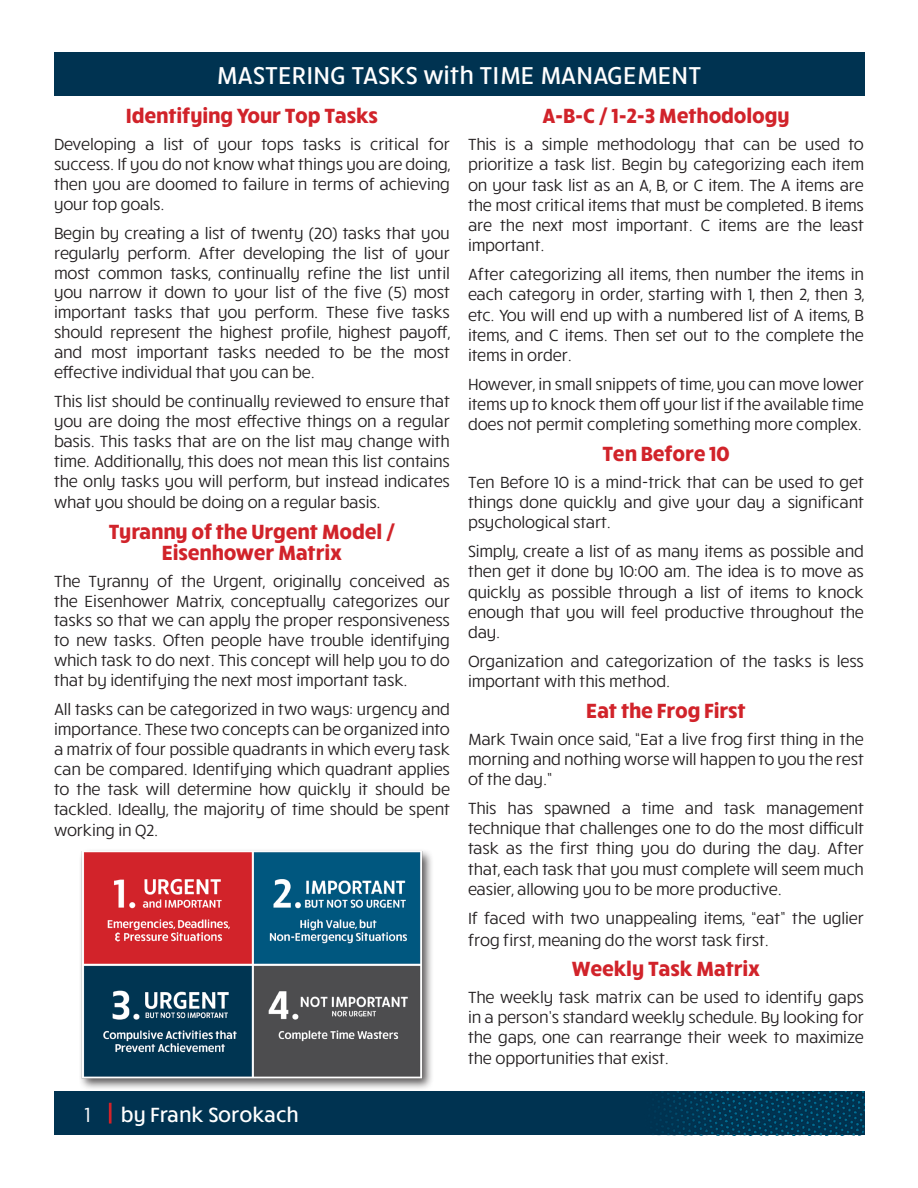
<style>
.page{position:relative;width:918px;height:1188px;background:#fff}
.page>*{position:absolute;margin:0;border:0;box-sizing:border-box;transform-origin:0 0}
.t1{font:500 24.9px "Ruck Sack";letter-spacing:.01em;color:#fff}
.t2{font:700 21px/21.5px "Ruck Sack";letter-spacing:-.01em;color:#d1232a;text-align:center}
.t3{font:500 21px "Ruck Sack";color:#fff}
.t4{font:16.5px/20.1px "Ruck Sack";letter-spacing:-.01em;color:#231f20;text-align:justify}
.s1{font-weight:400}
.s2{font-weight:900;font-size:25.5px;color:#d1232a}
</style>
<div class="page">
<div style="left:54px;top:1092px;width:810px;height:43px;background:#003351"></div>
<img style="left:657px;top:1092px;width:207px;height:43px">
<div style="left:54px;top:53px;width:810px;height:43px;background:#003351"></div>
<div style="left:79px;top:848px;width:356px;height:243px;background:#231f20;opacity:.75"></div>
<img style="left:79px;top:851px;width:356px;height:229px">
<h1 class="t1" style="left:217px;top:58px;width:486px">MASTERING TASKS with TIME MANAGEMENT</h1>
<p class="t2" style="left:126px;top:104px;width:254px">Identifying Your Top Tasks</p>
<p class="t4" style="left:54px;top:133px;width:399px">Developing a list of your tops tasks is critical for success. If you do not know what things you are doing, then you are doomed to failure in terms of achieving your top goals.</p>
<p class="t4" style="left:54px;top:222px;width:398px">Begin by creating a list of twenty (20) tasks that you regularly perform. After developing the list of your most common tasks, continually refine the list until you narrow it down to your list of the five (5) most important tasks that you perform. These five tasks should represent the highest profile, highest payoff, and most important tasks needed to be the most effective individual that you can be.</p>
<p class="t4" style="left:54px;top:390px;width:398px">This list should be continually reviewed to ensure that you are doing the most effective things on a regular basis. This tasks that are on the list may change with time. Additionally, this does not mean this list contains the only tasks you will perform, but instead indicates</p>
<p class="t4" style="left:54px;top:491px;width:328px">what you should be doing on a regular basis.</p>
<p class="t2" style="left:109px;top:519px;width:288px">Tyranny of the Urgent Model /<br>Eisenhower Matrix</p>
<p class="t4" style="left:54px;top:570px;width:398px">The Tyranny of the Urgent, originally conceived as the Eisenhower Matrix, conceptually categorizes our tasks so that we can apply the proper responsiveness to new tasks. Often people have trouble identifying which task to do next. This concept will help you to do that by identifying the next most important task.</p>
<p class="t4" style="left:54px;top:698px;width:398px">All tasks can be categorized in two ways: urgency and importance. These two concepts can be organized into a matrix of four possible quadrants in which every task can be compared. Identifying which quadrant applies to the task will determine how quickly it should be tackled. Ideally, the majority of time should be spent</p>
<p class="t4" style="left:54px;top:819px;width:106px">working in Q2.</p>
<p class="t2" style="left:542px;top:104px;width:249px">A-B-C / 1-2-3 Methodology</p>
<p class="t4" style="left:468px;top:134px;width:398px">This is a simple methodology that can be used to prioritize a task list. Begin by categorizing each item on your task list as an A, B, or C item. The A items are the most critical items that must be completed. B items are the next most important. C items are the least important.</p>
<p class="t4" style="left:468px;top:264px;width:398px">After categorizing all items, then number the items in each category in order, starting with 1, then 2, then 3, etc. You will end up with a numbered list of A items, B items, and C items. Then set out to the complete the items in order.</p>
<p class="t4" style="left:468px;top:373px;width:398px">However, in small snippets of time, you can move lower items up to knock them off your list if the available time does not permit completing something more complex.</p>
<p class="t2" style="left:602px;top:441px;width:129px">Ten Before 10</p>
<p class="t4" style="left:468px;top:471px;width:398px">Ten Before 10 is a mind-trick that can be used to get things done quickly and give your day a significant psychological start.</p>
<p class="t4" style="left:468px;top:541px;width:398px">Simply, create a list of as many items as possible and then get it done by 10:00 am. The idea is to move as quickly as possible through a list of items to knock enough that you will feel productive throughout the day.</p>
<p class="t4" style="left:468px;top:650px;width:398px">Organization and categorization of the tasks is less important with this method.</p>
<p class="t2" style="left:586px;top:698px;width:161px">Eat the Frog First</p>
<p class="t4" style="left:468px;top:728px;width:398px">Mark Twain once said, “Eat a live frog first thing in the morning and nothing worse will happen to you the rest of the day.”</p>
<p class="t4" style="left:468px;top:797px;width:398px">This has spawned a time and task management technique that challenges one to do the most difficult task as the first thing you do during the day. After that, each task that you must complete will seem much easier, allowing you to be more productive.</p>
<p class="t4" style="left:468px;top:906px;width:397px;line-height:21.6px">If faced with two unappealing items, “eat” the uglier frog first, meaning do the worst task first.</p>
<p class="t2" style="left:572px;top:957px;width:190px">Weekly Task Matrix</p>
<p class="t4" style="left:468px;top:986px;width:398px">The weekly task matrix can be used to identify gaps in a person’s standard weekly schedule. By looking for the gaps, one can rearrange their week to maximize the opportunities that exist.</p>
<p class="t3" style="left:84px;top:1100px;width:216px"><span class="s1">1</span> <span class="s2">|</span> by Frank Sorokach</p>
</div>
